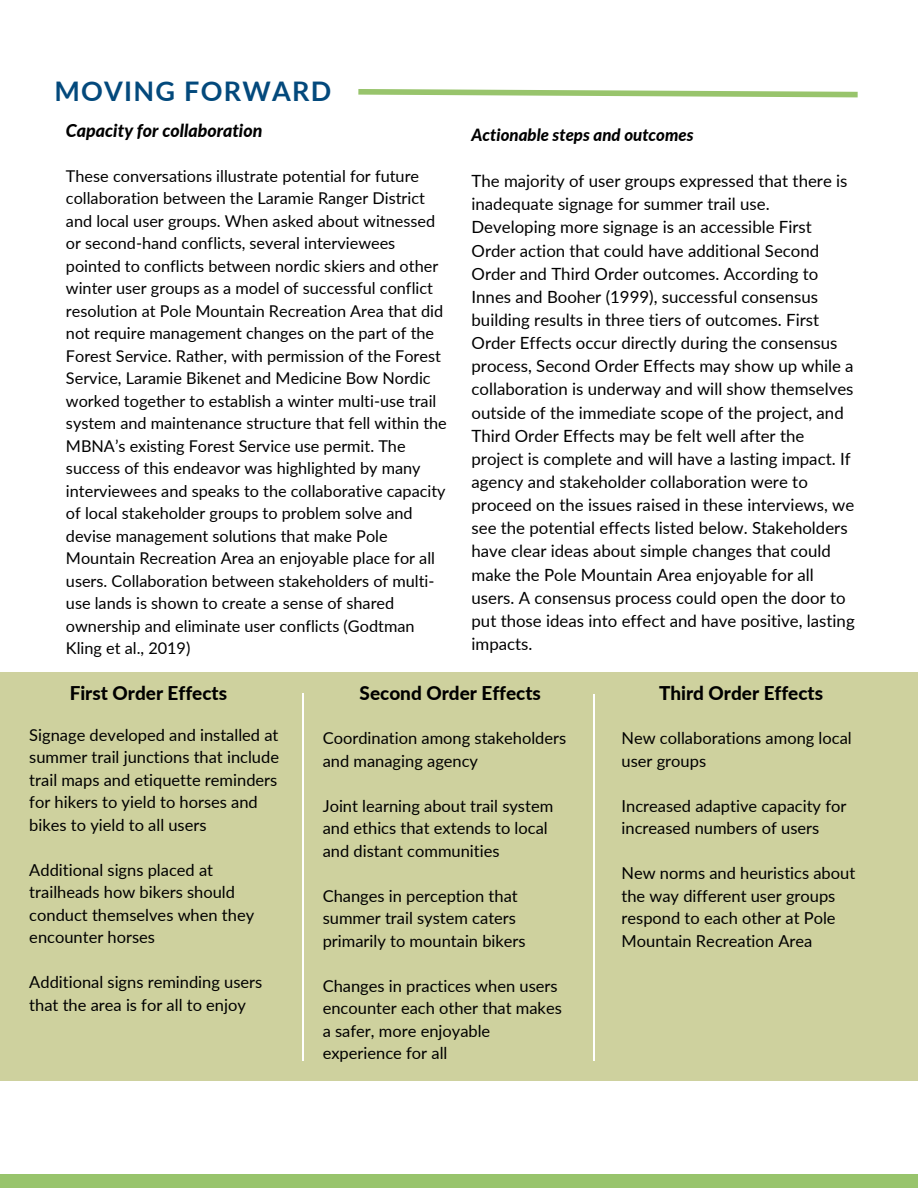
<style>
.page{position:relative;width:918px;height:1188px;background:#fff}
.page>*{position:absolute;margin:0;border:0;box-sizing:border-box;transform-origin:0 0}
.t1{font:700 27px "Lato";letter-spacing:.045em;color:#03497c}
.t2{font:800 18.9px "Lato";color:#000}
.t3{font:italic 800 17.7px "Lato";color:#000}
.t4{font:16.8px/23.1px "Lato";color:#000}
.t5{font:italic 800 16.8px "Lato";color:#000}
.t6{font:16.5px/22.5px "Lato";color:#000}
.t7{font:16.2px/22.5px "Lato";color:#000}
</style>
<div class="page">
<svg style="left:358px;top:89px;width:500px;height:9px"></svg>
<div style="left:0;top:1174px;width:918px;height:14px;background:#98c46c"></div>
<div style="left:0;top:673px;width:918px;height:408px;background:#ced19e"></div>
<hr style="left:302px;top:694px;width:2px;height:366px;background:#fff">
<hr style="left:593px;top:694px;width:1px;height:367px;background:#fff">
<h1 class="t1" style="left:54px;top:75px;width:279px">MOVING FORWARD</h1>
<h2 class="t3" style="left:66px;top:119px;width:198px">Capacity for collaboration</h2>
<p class="t7" style="left:66px;top:164px;width:382px">These conversations illustrate potential for future collaboration between the Laramie Ranger District and local user groups. When asked about witnessed or second-hand conflicts, several interviewees pointed to conflicts between nordic skiers and other winter user groups as a model of successful conflict resolution at Pole Mountain Recreation Area that did not require management changes on the part of the Forest Service. Rather, with permission of the Forest Service, Laramie Bikenet and Medicine Bow Nordic worked together to establish a winter multi-use trail system and maintenance structure that fell within the MBNA’s existing Forest Service use permit. The success of this endeavor was highlighted by many interviewees and speaks to the collaborative capacity of local stakeholder groups to problem solve and devise management solutions that make Pole Mountain Recreation Area an enjoyable place for all users. Collaboration between stakeholders of multi&shy;use lands is shown to create a sense of shared ownership and eliminate user conflicts (Godtman Kling et al., 2019)</p>
<h3 class="t5" style="left:472px;top:124px;width:224px">Actionable steps and outcomes</h3>
<p class="t4" style="left:472px;top:169px;width:385px">The majority of user groups expressed that there is inadequate signage for summer trail use.<br>Developing more signage is an accessible First Order action that could have additional Second Order and Third Order outcomes. According to Innes and Booher (1999), successful consensus building results in three tiers of outcomes. First Order Effects occur directly during the consensus process, Second Order Effects may show up while a collaboration is underway and will show themselves outside of the immediate scope of the project, and Third Order Effects may be felt well after the project is complete and will have a lasting impact. If agency and stakeholder collaboration were to proceed on the issues raised in these interviews, we see the potential effects listed below. Stakeholders have clear ideas about simple changes that could make the Pole Mountain Area enjoyable for all users. A consensus process could open the door to put those ideas into effect and have positive, lasting impacts.</p>
<p class="t2" style="left:70px;top:682px;width:159px">First Order Effects</p>
<p class="t2" style="left:360px;top:682px;width:183px">Second Order Effects</p>
<p class="t2" style="left:659px;top:682px;width:166px">Third Order Effects</p>
<h2 class="t6" style="left:29px;top:723px;width:251px">Signage developed and installed at summer trail junctions that include trail maps and etiquette reminders for hikers to yield to horses and bikes to yield to all users</h2>
<p class="t6" style="left:29px;top:858px;width:226px">Additional signs placed at trailheads how bikers should conduct themselves when they encounter horses</p>
<p class="t6" style="left:29px;top:971px;width:235px">Additional signs reminding users that the area is for all to enjoy</p>
<p class="t6" style="left:323px;top:726px;width:245px">Coordination among stakeholders and managing agency</p>
<h2 class="t6" style="left:323px;top:794px;width:232px">Joint learning about trail system and ethics that extends to local and distant communities</h2>
<h2 class="t6" style="left:323px;top:884px;width:205px">Changes in perception that summer trail system caters primarily to mountain bikers</h2>
<p class="t6" style="left:323px;top:974px;width:241px">Changes in practices when users encounter each other that makes a safer, more enjoyable experience for all</p>
<p class="t6" style="left:622px;top:726px;width:232px">New collaborations among local user groups</p>
<p class="t6" style="left:622px;top:794px;width:226px">Increased adaptive capacity for increased numbers of users</p>
<p class="t6" style="left:622px;top:861px;width:235px">New norms and heuristics about the way different user groups respond to each other at Pole<br>Mountain Recreation Area</p>
</div>
